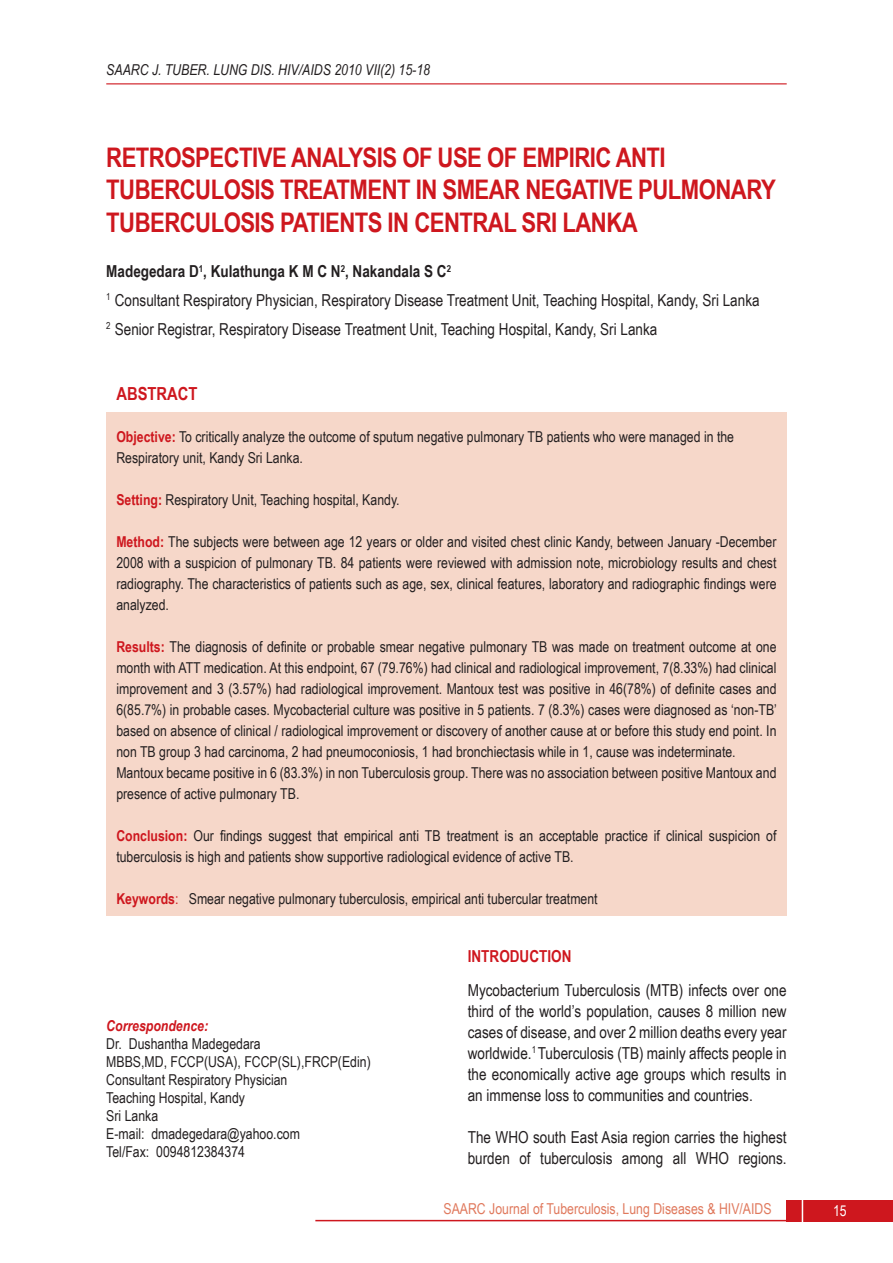
<style>
.page{position:relative;width:893px;height:1263px;background:#fff}
.page>*{position:absolute;margin:0;border:0;box-sizing:border-box;transform-origin:0 0}
.t1{font:700 27px/32.4px "Arial Narrow";letter-spacing:-.02em;color:#ce171e}
.t2{font:700 18px "Arial Narrow";color:#ce171e}
.t3{font:16.5px/21px "Arial Narrow";color:#231f20}
.t4{font:700 16.5px "Arial Narrow";color:#ce171e}
.t5{font:15px/21px "Arial Narrow";color:#231f20}
.t6{font:15px "Arial Narrow";color:#e0795d}
.t7{font:italic 15px "Arial Narrow";color:#231f20}
.t8{font:italic 700 15px "Arial Narrow";color:#ce171e}
.t9{font:15px "Arial Narrow";color:#fff}
.s1{font-weight:700}
.s2{font-weight:700;color:#ce171e}
.s3{color:#ce171e}
</style>
<div class="page">
<div style="left:787px;top:1200px;width:106px;height:21px;background:#ce171e"></div>
<hr style="left:106px;top:83px;width:681px;height:1px;background:#ce171e">
<hr style="left:315px;top:1220px;width:578px;height:1px;background:#ce171e">
<hr style="left:802px;top:1191px;width:1px;height:53px;background:#fff">
<div style="left:106px;top:413px;width:681px;height:503px;background:#f6d7c9"></div>
<p class="t7" style="left:106px;top:61px;width:325px">SAARC J. TUBER. LUNG DIS. HIV/AIDS 2010 VII(2) 15-18</p>
<h1 class="t1" style="left:106px;top:141px;width:671px">RETROSPECTIVE ANALYSIS OF USE OF EMPIRIC ANTI<br>TUBERCULOSIS TREATMENT IN SMEAR NEGATIVE PULMONARY<br>TUBERCULOSIS PATIENTS IN CENTRAL SRI LANKA</h1>
<p class="t3" style="left:106px;top:257px;width:655px;line-height:28.8px"><span class="s1">Madegedara D</span><sup>1</sup><span class="s1">, Kulathunga K M C N</span><sup>2</sup><span class="s1">, Nakandala S C</span><sup>2<br></sup><sup>1</sup> Consultant Respiratory Physician, Respiratory Disease Treatment Unit, Teaching Hospital, Kandy, Sri Lanka<br><sup>2</sup> Senior Registrar, Respiratory Disease Treatment Unit, Teaching Hospital, Kandy, Sri Lanka</p>
<p class="t2" style="left:116px;top:383px;width:83px">ABSTRACT</p>
<p class="t5" style="left:116px;top:426px;width:619px"><span class="s2">Objective:</span> To critically analyze the outcome of sputum negative pulmonary TB patients who were managed in the<br>Respiratory unit, Kandy Sri Lanka.</p>
<p class="t5" style="left:116px;top:489px;width:285px"><span class="s2">Setting:</span> Respiratory Unit, Teaching hospital, Kandy.</p>
<p class="t5" style="left:116px;top:531px;width:662px;text-align:justify"><span class="s2">Method:</span> The subjects were between age 12 years or older and visited chest clinic Kandy, between January -December 2008 with a suspicion of pulmonary TB. 84 patients were reviewed with admission note, microbiology results and chest radiography. The characteristics of patients such as age, sex, clinical features, laboratory and radiographic findings were analyzed.</p>
<p class="t5" style="left:116px;top:636px;width:662px"><span class="s2">Results:</span> The diagnosis of definite or probable smear negative pulmonary TB was made on treatment outcome at one month with ATT medication. At this endpoint, 67 (79.76%) had clinical and radiological improvement, 7(8.33%) had clinical improvement and 3 (3.57%) had radiological improvement. Mantoux test was positive in 46(78%) of definite cases and 6(85.7%) in probable cases. Mycobacterial culture was positive in 5 patients. 7 (8.3%) cases were diagnosed as ‘non-TB’ based on absence of clinical / radiological improvement or discovery of another cause at or before this study end point. In non TB group 3 had carcinoma, 2 had pneumoconiosis, 1 had bronchiectasis while in 1, cause was indeterminate.<br>Mantoux became positive in 6 (83.3%) in non Tuberculosis group. There was no association between positive Mantoux and presence of active pulmonary TB.</p>
<p class="t5" style="left:116px;top:825px;width:662px"><span class="s2">Conclusion:</span> Our findings suggest that empirical anti TB treatment is an acceptable practice if clinical suspicion of tuberculosis is high and patients show supportive radiological evidence of active TB.</p>
<p class="t5" style="left:116px;top:888px;width:483px"><span class="s2">Keywords</span><span class="s3">:</span> Smear negative pulmonary tuberculosis, empirical anti tubercular treatment</p>
<p class="t8" style="left:106px;top:1017px;width:103px">Correspondence:</p>
<p class="t5" style="left:106px;top:1034px;width:266px;line-height:18px">Dr. Dushantha Madegedara<br>MBBS,MD, FCCP(USA), FCCP(SL),FRCP(Edin)<br>Consultant Respiratory Physician<br>Teaching Hospital, Kandy<br>Sri Lanka<br>E-mail: dmadegedara@yahoo.com<br>Tel/Fax: 0094812384374</p>
<p class="t4" style="left:468px;top:947px;width:105px">INTRODUCTION</p>
<p class="t3" style="left:468px;top:979px;width:320px;text-align:justify">Mycobacterium Tuberculosis (MTB) infects over one third of the world’s population, causes 8 million new cases of disease, and over 2 million deaths every year worldwide.<sup>1</sup> Tuberculosis (TB) mainly affects people in the economically active age groups which results in an immense loss to communities and countries.</p>
<p class="t3" style="left:468px;top:1127px;width:320px">The WHO south East Asia region carries the highest burden of tuberculosis among all WHO regions.</p>
<p class="t6" style="left:443px;top:1200px;width:330px">SAARC Journal of Tuberculosis, Lung Diseases &amp; HIV/AIDS</p>
<p class="t9" style="left:833px;top:1202px;width:15px">15</p>
</div>
